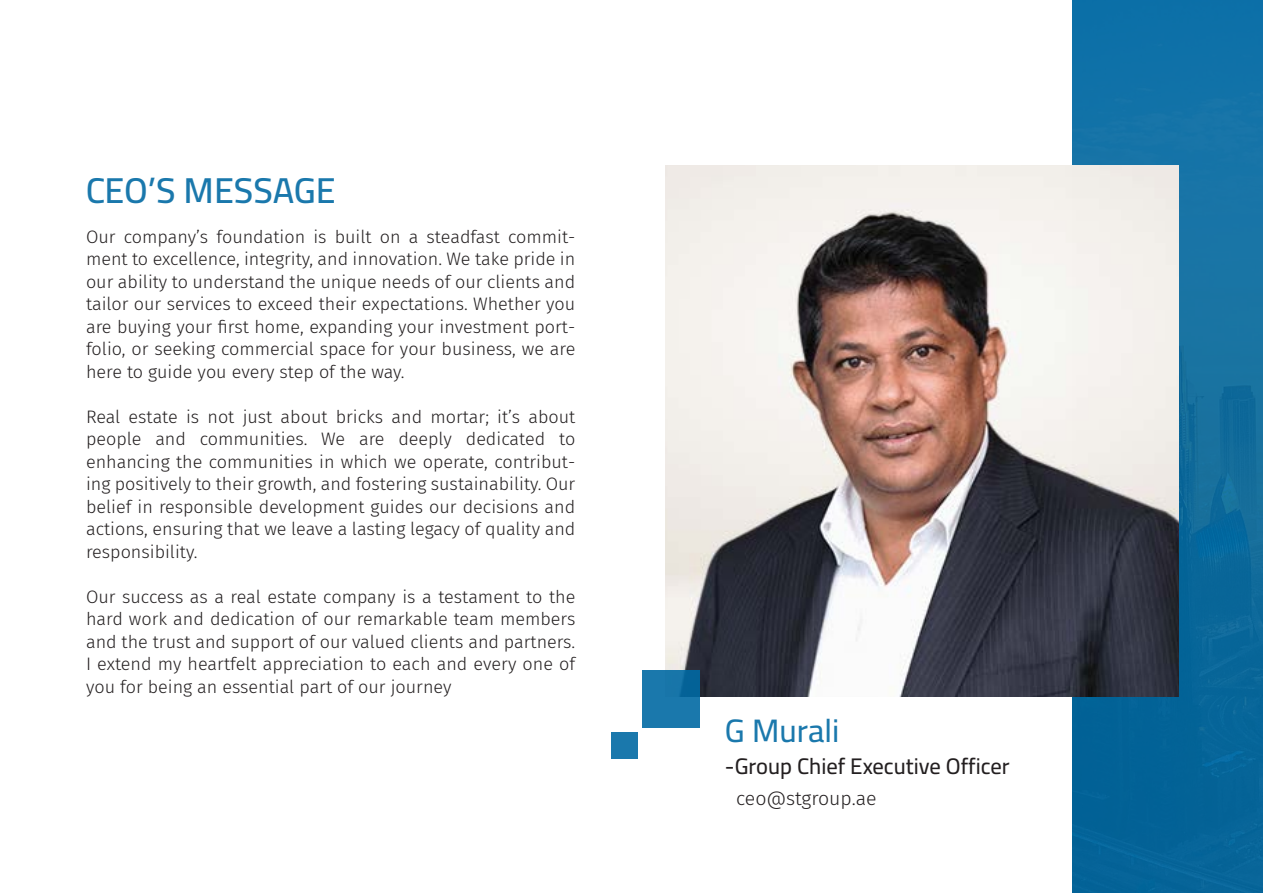
<style>
.page{position:relative;width:1263px;height:893px;background:#fff}
.page>*{position:absolute;margin:0;border:0;box-sizing:border-box;transform-origin:0 0}
.t1{font:600 36px "Cairo";color:#0069a3}
.t2{font:500 32.4px "Cairo";color:rgb(0 105 163/.9)}
.t3{font:500 22.5px "Cairo";color:#231f20}
.t4{font:300 19.5px "Fira Sans";color:#231f20}
.t5{font:300 18px/22.5px "Fira Sans";color:#231f20;text-align:justify}
</style>
<div class="page">
<div style="left:1073px;top:0;width:190px;height:893px;background:#0d6d9d"></div>
<img style="left:665px;top:166px;width:514px;height:531px">
<svg style="left:642px;top:670px;width:58px;height:58px;background:#1674a8"></svg>
<div style="left:611px;top:732px;width:27px;height:27px;background:#1a78ac"></div>
<h1 class="t1" style="left:85px;top:160px;width:252px">CEO’S MESSAGE</h1>
<p class="t5" style="left:86px;top:225px;width:491px">Our company’s foundation is built on a steadfast commit&shy;ment to excellence, integrity, and innovation. We take pride in our ability to understand the unique needs of our clients and tailor our services to exceed their expectations. Whether you are buying your first home, expanding your investment port&shy;folio, or seeking commercial space for your business, we are here to guide you every step of the way.</p>
<p class="t5" style="left:86px;top:405px;width:491px">Real estate is not just about bricks and mortar; it’s about people and communities. We are deeply dedicated to enhancing the communities in which we operate, contribut&shy;ing positively to their growth, and fostering sustainability. Our belief in responsible development guides our decisions and actions, ensuring that we leave a lasting legacy of quality and responsibility.</p>
<p class="t5" style="left:86px;top:585px;width:491px">Our success as a real estate company is a testament to the hard work and dedication of our remarkable team members and the trust and support of our valued clients and partners.<br>I extend my heartfelt appreciation to each and every one of you for being an essential part of our journey</p>
<h2 class="t2" style="left:725px;top:707px;width:116px">G Murali</h2>
<p class="t3" style="left:725px;top:750px;width:286px">-Group Chief Executive Officer</p>
<p class="t4" style="left:736px;top:784px;width:142px">ceo@stgroup.ae</p>
</div>
